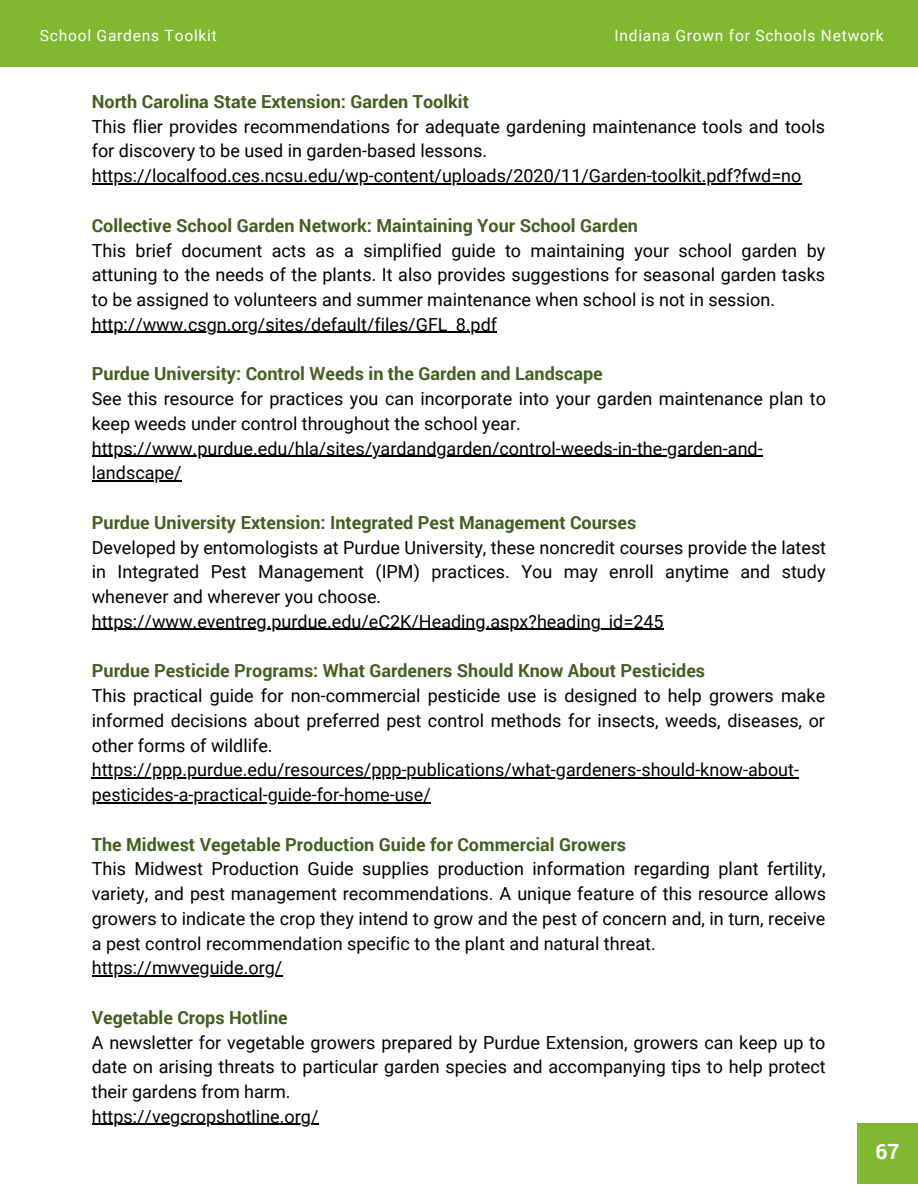
<style>
.page{position:relative;width:918px;height:1188px;background:#fff}
.page>*{position:absolute;margin:0;border:0;box-sizing:border-box;transform-origin:0 0}
.t1{font:700 21px "Roboto";color:#fff}
.t2{font:18px/24.8px "Roboto";color:#000}
.t3{font:700 18px "Roboto";color:#425f20}
.t4{font:15.6px "Roboto";letter-spacing:.05em;color:#fff}
</style>
<div class="page">
<div style="left:857px;top:1123px;width:61px;height:61px;background:#80b830"></div>
<div style="left:0;top:0;width:918px;height:67px;background:#80b830"></div>
<hr style="left:92px;top:183px;width:709px;height:1px;background:#000">
<hr style="left:92px;top:332px;width:405px;height:1px;background:#000">
<hr style="left:92px;top:456px;width:671px;height:1px;background:#000">
<hr style="left:92px;top:480px;width:90px;height:2px;background:#000">
<hr style="left:92px;top:629px;width:572px;height:1px;background:#000">
<hr style="left:92px;top:777px;width:707px;height:1px;background:#000">
<hr style="left:92px;top:802px;width:339px;height:1px;background:#000">
<hr style="left:92px;top:975px;width:190px;height:1px;background:#000">
<hr style="left:92px;top:1124px;width:226px;height:1px;background:#000">
<p class="t4" style="left:40px;top:24px;width:178px">School Gardens Toolkit</p>
<p class="t4" style="left:614px;top:24px;width:271px">Indiana Grown for Schools Network</p>
<p class="t3" style="left:92px;top:89px;width:379px">North Carolina State Extension: Garden Toolkit</p>
<p class="t2" style="left:92px;top:113px;width:735px">This flier provides recommendations for adequate gardening maintenance tools and tools for discovery to be used in garden-based lessons. https://localfood.ces.ncsu.edu/wp-content/uploads/2020/11/Garden-toolkit.pdf?fwd=no</p>
<p class="t3" style="left:92px;top:213px;width:548px">Collective School Garden Network: Maintaining Your School Garden</p>
<p class="t2" style="left:92px;top:237px;width:735px">This brief document acts as a simplified guide to maintaining your school garden by attuning to the needs of the plants. It also provides suggestions for seasonal garden tasks to be assigned to volunteers and summer maintenance when school is not in session. http://www.csgn.org/sites/default/files/GFL_8.pdf</p>
<p class="t3" style="left:92px;top:361px;width:513px">Purdue University: Control Weeds in the Garden and Landscape</p>
<p class="t2" style="left:92px;top:386px;width:736px">See this resource for practices you can incorporate into your garden maintenance plan to keep weeds under control throughout the school year. https://www.purdue.edu/hla/sites/yardandgarden/control-weeds-in-the-garden-and&shy;landscape/</p>
<p class="t3" style="left:92px;top:510px;width:546px">Purdue University Extension: Integrated Pest Management Courses</p>
<p class="t2" style="left:92px;top:534px;width:736px">Developed by entomologists at Purdue University, these noncredit courses provide the latest in Integrated Pest Management (IPM) practices. You may enroll anytime and study whenever and wherever you choose. https://www.eventreg.purdue.edu/eC2K/Heading.aspx?heading_id=245</p>
<p class="t3" style="left:92px;top:658px;width:615px">Purdue Pesticide Programs: What Gardeners Should Know About Pesticides</p>
<p class="t2" style="left:92px;top:683px;width:735px">This practical guide for non-commercial pesticide use is designed to help growers make informed decisions about preferred pest control methods for insects, weeds, diseases, or other forms of wildlife. https://ppp.purdue.edu/resources/ppp-publications/what-gardeners-should-know-about&shy;pesticides-a-practical-guide-for-home-use/</p>
<p class="t3" style="left:92px;top:831px;width:536px">The Midwest Vegetable Production Guide for Commercial Growers</p>
<p class="t2" style="left:92px;top:856px;width:736px">This Midwest Production Guide supplies production information regarding plant fertility, variety, and pest management recommendations. A unique feature of this resource allows growers to indicate the crop they intend to grow and the pest of concern and, in turn, receive a pest control recommendation specific to the plant and natural threat. https://mwveguide.org/</p>
<p class="t3" style="left:92px;top:1005px;width:197px">Vegetable Crops Hotline</p>
<p class="t2" style="left:92px;top:1029px;width:735px">A newsletter for vegetable growers prepared by Purdue Extension, growers can keep up to date on arising threats to particular garden species and accompanying tips to help protect their gardens from harm.<br>https://vegcropshotline.org/</p>
<p class="t1" style="left:875px;top:1137px;width:26px">67</p>
</div>
